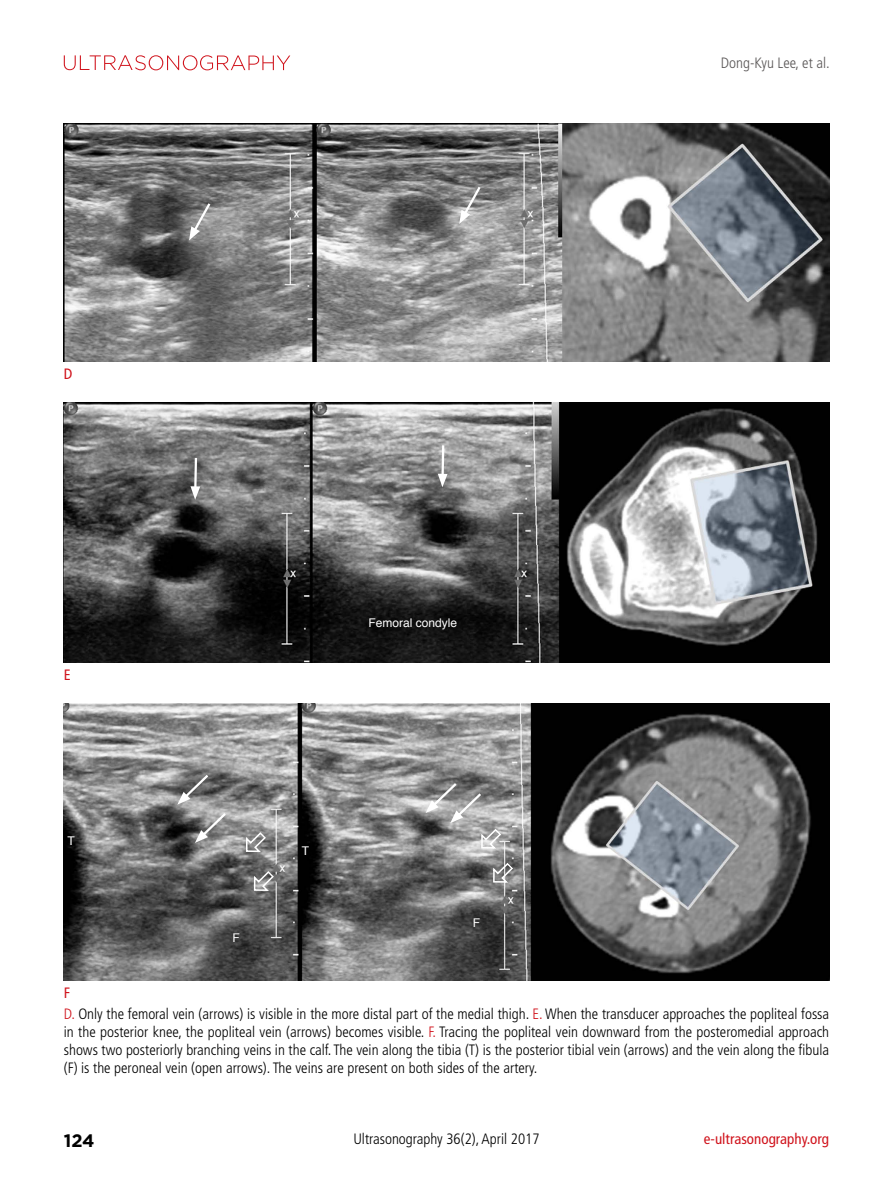
<style>
.page{position:relative;width:893px;height:1191px;background:#fff}
.page>*{position:absolute;margin:0;border:0;box-sizing:border-box;transform-origin:0 0}
.t1{font:700 18px "Gotham";color:#000}
.t2{font:300 condensed 15px/18px "Frutiger LT Std";color:#000}
.t3{font:condensed 15px "Frutiger LT Std";color:#d0131c}
.t4{font:300 condensed 15px "Frutiger LT Std";color:#5a5757}
.t5{font:12px "Helvetica";color:#fff}
.s1{font-weight:400;color:#d0131c}
.s2{color:#d0131c}
</style>
<div class="page">
<svg style="left:64px;top:55px;width:226px;height:15px"></svg>
<img style="left:64px;top:123px;width:765px;height:238px">
<img style="left:64px;top:403px;width:765px;height:259px">
<img style="left:64px;top:704px;width:765px;height:276px">
<svg style="left:189px;top:201px;width:23px;height:39px"></svg>
<svg style="left:459px;top:184px;width:24px;height:40px"></svg>
<svg style="left:190px;top:455px;width:10px;height:45px"></svg>
<svg style="left:177px;top:772px;width:34px;height:32px"></svg>
<svg style="left:195px;top:810px;width:33px;height:33px"></svg>
<svg style="left:438px;top:443px;width:10px;height:44px"></svg>
<svg style="left:245px;top:831px;width:22px;height:22px"></svg>
<svg style="left:253px;top:870px;width:22px;height:21px"></svg>
<svg style="left:426px;top:781px;width:76px;height:68px;background:#9b9b9b"></svg>
<svg style="left:492px;top:861px;width:22px;height:22px"></svg>
<p class="t3" style="left:64px;top:365px;width:10px">D</p>
<p class="t3" style="left:64px;top:666px;width:8px">E</p>
<p class="t5" style="left:68px;top:832px;width:9px">T</p>
<p class="t5" style="left:368px;top:613px;width:90px">Femoral condyle</p>
<p class="t5" style="left:232px;top:928px;width:9px">F</p>
<p class="t5" style="left:302px;top:841px;width:9px">T</p>
<p class="t5" style="left:473px;top:913px;width:9px">F</p>
<p class="t4" style="left:721px;top:54px;width:110px">Dong-Kyu Lee, et al.</p>
<p class="t2" style="left:64px;top:982px;width:767px;line-height:21.5px"><span class="s1">F<br></span><span class="s2">D.</span> Only the femoral vein (arrows) is visible in the more distal part of the medial thigh. <span class="s2">E.</span> When the transducer approaches the popliteal fossa</p>
<p class="t2" style="left:64px;top:1023px;width:767px;text-align:justify">in the posterior knee, the popliteal vein (arrows) becomes visible. <span class="s2">F.</span> Tracing the popliteal vein downward from the posteromedial approach shows two posteriorly branching veins in the calf. The vein along the tibia (T) is the posterior tibial vein (arrows) and the vein along the fibula (F) is the peroneal vein (open arrows). The veins are present on both sides of the artery.</p>
<p class="t1" style="left:64px;top:1130px;width:32px">124</p>
<p class="t2" style="left:353px;top:1130px;width:188px">Ultrasonography 36(2), April 2017</p>
<p class="t3" style="left:704px;top:1130px;width:127px">e-ultrasonography.org</p>
</div>
